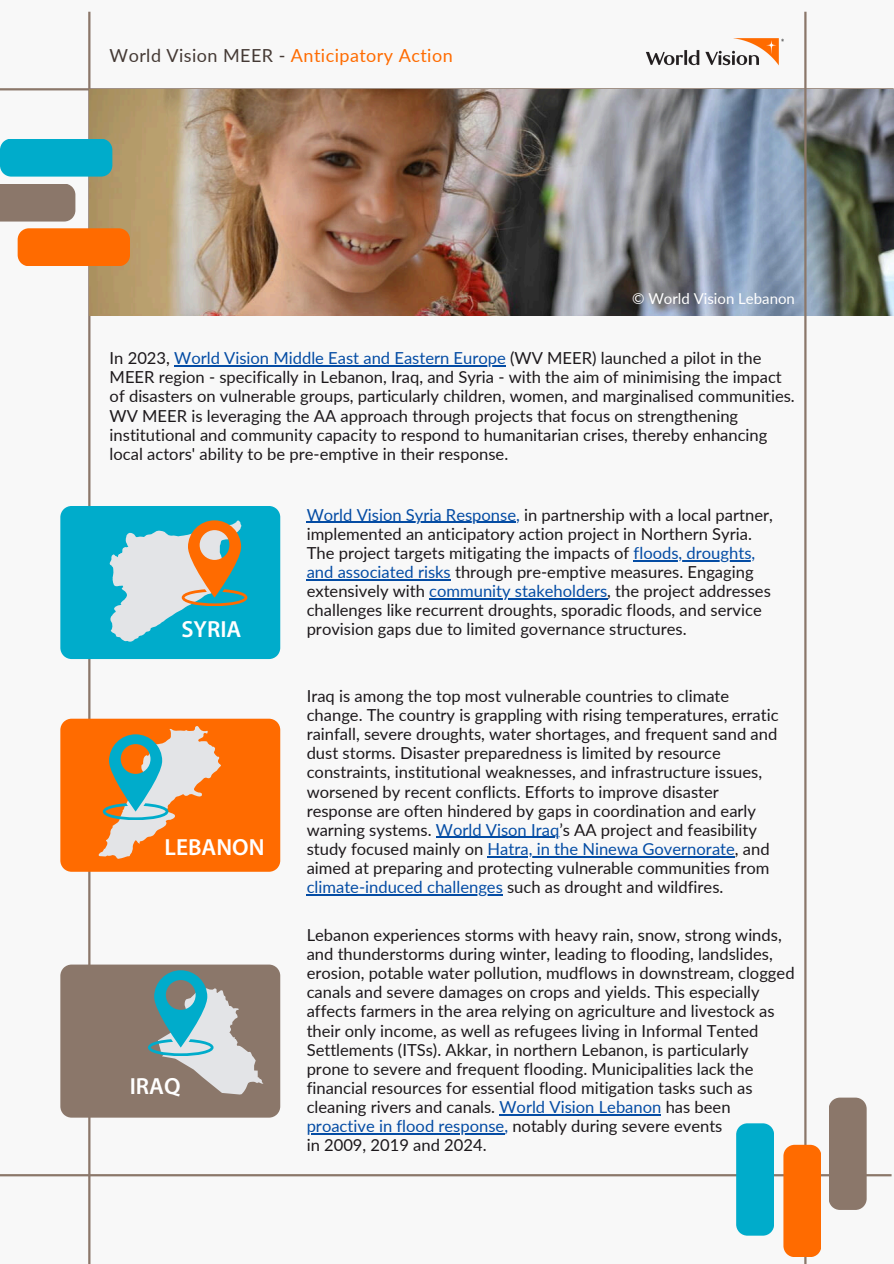
<style>
.page{position:relative;width:894px;height:1264px;background:#fff}
.page>*{position:absolute;margin:0;border:0;box-sizing:border-box;transform-origin:0 0}
.t1{font:600 23.4px "Myriad Pro";color:#fff}
.t2{font:18px "Lato";letter-spacing:.025em;color:#ff6b00}
.t3{font:16.5px/19.2px "Lato";color:#1c181b}
.t4{font:16.5px "Lato";color:#044ca4}
.t5{font:15px "Lato";color:#fff}
.s1{color:#453a35}
.s2{color:#1c181b}
.s3{color:#044ca4}
</style>
<div class="page">
<div style="left:0;top:0;width:893px;height:1263px;background:#f8f8f8"></div>
<hr style="left:88px;top:12px;width:2px;height:1251px;background:#8b776a">
<hr style="left:0;top:88px;width:893px;height:2px;background:#8b776a">
<img style="left:89px;top:89px;width:804px;height:226px">
<hr style="left:804px;top:12px;width:2px;height:1251px;background:#8b776a">
<img style="left:646px;top:38px;width:138px;height:28px">
<div style="left:0;top:139px;width:112px;height:38px;background:#00accb"></div>
<div style="left:0;top:184px;width:75px;height:37px;background:#8b776a"></div>
<div style="left:18px;top:228px;width:112px;height:38px;background:#ff6b00"></div>
<hr style="left:0;top:1174px;width:891px;height:2px;background:#8b776a">
<div style="left:736px;top:1123px;width:37px;height:112px;background:#00accb"></div>
<div style="left:783px;top:1144px;width:38px;height:113px;background:#ff6b00"></div>
<div style="left:828px;top:1097px;width:38px;height:112px;background:#8b776a"></div>
<svg style="left:60px;top:506px;width:220px;height:153px;background:#47b4c3"></svg>
<hr style="left:174px;top:365px;width:332px;height:1px;background:#044ca4">
<hr style="left:306px;top:521px;width:210px;height:2px;background:#044ca4">
<hr style="left:633px;top:560px;width:122px;height:1px;background:#044ca4">
<hr style="left:306px;top:579px;width:144px;height:1px;background:#044ca4">
<hr style="left:429px;top:598px;width:178px;height:1px;background:#044ca4">
<hr style="left:435px;top:836px;width:124px;height:2px;background:#044ca4">
<hr style="left:487px;top:856px;width:247px;height:1px;background:#044ca4">
<hr style="left:306px;top:894px;width:196px;height:1px;background:#044ca4">
<hr style="left:499px;top:1114px;width:162px;height:1px;background:#044ca4">
<hr style="left:306px;top:1133px;width:198px;height:1px;background:#044ca4">
<svg style="left:60px;top:718px;width:220px;height:153px;background:#e88536"></svg>
<svg style="left:60px;top:964px;width:220px;height:153px;background:#8f8b84"></svg>
<p class="t2" style="left:110px;top:44px;width:344px"><span class="s1">World Vision MEER -</span> Anticipatory Action</p>
<p class="t5" style="left:632px;top:289px;width:164px">© World Vision Lebanon</p>
<p class="t4" style="left:110px;top:348px;width:653px"><span class="s2">In 2023,</span> World Vision Middle East and Eastern Europe <span class="s2">(WV MEER) launched a pilot in the</span></p>
<h2 class="t3" style="left:110px;top:367px;width:686px">MEER region - specifically in Lebanon, Iraq, and Syria - with the aim of minimising the impact of disasters on vulnerable groups, particularly children, women, and marginalised communities.<br>WV MEER is leveraging the AA approach through projects that focus on strengthening institutional and community capacity to respond to humanitarian crises, thereby enhancing local actors' ability to be pre-emptive in their response.</h2>
<p class="t1" style="left:181px;top:619px;width:61px">SYRIA</p>
<h1 class="t1" style="left:164px;top:837px;width:101px">LEBANON</h1>
<p class="t1" style="left:130px;top:1076px;width:52px">IRAQ</p>
<h2 class="t3" style="left:306px;top:504px;width:467px"><span class="s3">World Vision Syria Response,</span> in partnership with a local partner, implemented an anticipatory action project in Northern Syria.<br>The project targets mitigating the impacts of <span class="s3">floods, droughts,</span></h2>
<h2 class="t3" style="left:306px;top:562px;width:465px"><span class="s3">and associated risks</span> through pre-emptive measures. Engaging extensively with <span class="s3">community stakeholders</span>, the project addresses</h2>
<p class="t3" style="left:306px;top:600px;width:456px">challenges like recurrent droughts, sporadic floods, and service provision gaps due to limited governance structures.</p>
<p class="t3" style="left:306px;top:685px;width:473px">Iraq is among the top most vulnerable countries to climate change. The country is grappling with rising temperatures, erratic rainfall, severe droughts, water shortages, and frequent sand and dust storms. Disaster preparedness is limited by resource constraints, institutional weaknesses, and infrastructure issues, worsened by recent conflicts. Efforts to improve disaster response are often hindered by gaps in coordination and early warning systems. <span class="s3">World Vison Iraq</span>’s AA project and feasibility</p>
<h1 class="t4" style="left:306px;top:838px;width:464px"><span class="s2">study focused mainly on</span> Hatra, in the Ninewa Governorate<span class="s2">, and</span></h1>
<h2 class="t3" style="left:306px;top:858px;width:464px">aimed at preparing and protecting vulnerable communities from</h2>
<p class="t3" style="left:306px;top:877px;width:418px"><span class="s3">climate-induced challenges</span> such as drought and wildfires.</p>
<p class="t3" style="left:306px;top:924px;width:489px">Lebanon experiences storms with heavy rain, snow, strong winds, and thunderstorms during winter, leading to flooding, landslides, erosion, potable water pollution, mudflows in downstream, clogged canals and severe damages on crops and yields. This especially affects farmers in the area relying on agriculture and livestock as their only income, as well as refugees living in Informal Tented Settlements (ITSs). Akkar, in northern Lebanon, is particularly prone to severe and frequent flooding. Municipalities lack the financial resources for essential flood mitigation tasks such as cleaning rivers and canals. <span class="s3">World Vision Lebanon</span> has been</p>
<h1 class="t3" style="left:306px;top:1116px;width:417px"><span class="s3">proactive in flood response,</span> notably during severe events in 2009, 2019 and 2024.</h1>
</div>
